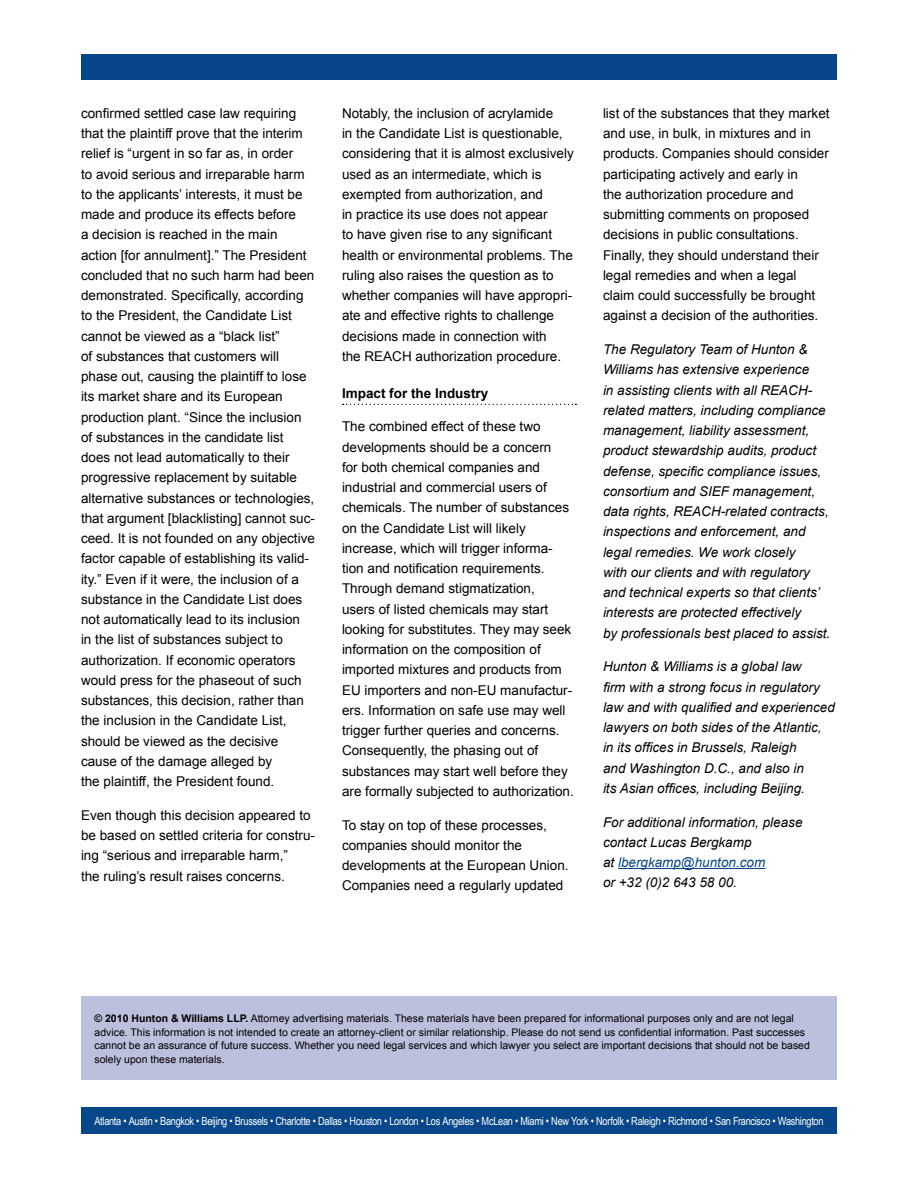
<style>
.page{position:relative;width:918px;height:1188px;background:#fff}
.page>*{position:absolute;margin:0;border:0;box-sizing:border-box;transform-origin:0 0}
.body_text{font:13.5px/20.2px "Arial";color:#000}
.footnote{font:13.5px/20.2px "Arial";color:#000}
.body_text-2{font:italic 13.5px/20.2px "Arial";color:#000}
.Header_2_with_dots{font:700 13.5px "Arial";color:#000}
.t1{font:11.25px "Arial Narrow";letter-spacing:-.025em;color:#fff}
.disclaimer{font:10.5px/13.5px "Arial";color:#000}
.s1{color:#074688}
.s2{font-weight:700}
</style>
<div class="page">
<div style="left:81px;top:1107px;width:756px;height:26px;background:#074688"></div>
<div style="left:81px;top:54px;width:756px;height:26px;background:#074688"></div>
<div style="left:81px;top:997px;width:756px;height:83px;background:#bbc0dd"></div>
<svg style="left:343px;top:404px;width:233px;height:1px"></svg>
<hr style="left:618px;top:868px;width:147px;height:1px;background:#074688">
<p class="footnote" style="left:81px;top:103px;width:235px">confirmed settled case law requiring that the plaintiff prove that the interim relief is “urgent in so far as, in order<br>to avoid serious and irreparable harm to the applicants’ interests, it must be made and produce its effects before<br>a decision is reached in the main action [for annulment].” The President concluded that no such harm had been demonstrated. Specifically, according to the President, the Candidate List cannot be viewed as a “black list”<br>of substances that customers will phase out, causing the plaintiff to lose its market share and its European production plant. “Since the inclusion of substances in the candidate list does not lead automatically to their progressive replacement by suitable alternative substances or technologies, that argument [blacklisting] cannot suc&shy;ceed. It is not founded on any objective factor capable of establishing its valid&shy;ity.” Even if it were, the inclusion of a substance in the Candidate List does not automatically lead to its inclusion<br>in the list of substances subject to authorization. If economic operators would press for the phaseout of such substances, this decision, rather than the inclusion in the Candidate List, should be viewed as the decisive cause of the damage alleged by<br>the plaintiff, the President found.</p>
<p class="body_text" style="left:81px;top:805px;width:235px">Even though this decision appeared to be based on settled criteria for constru&shy;ing “serious and irreparable harm,”<br>the ruling’s result raises concerns.</p>
<p class="body_text" style="left:342px;top:103px;width:233px">Notably, the inclusion of acrylamide<br>in the Candidate List is questionable, considering that it is almost exclusively used as an intermediate, which is exempted from authorization, and<br>in practice its use does not appear<br>to have given rise to any significant health or environmental problems. The ruling also raises the question as to whether companies will have appropri&shy;ate and effective rights to challenge decisions made in connection with<br>the REACH authorization procedure.</p>
<p class="Header_2_with_dots" style="left:342px;top:384px;width:148px">Impact for the Industry</p>
<p class="body_text" style="left:342px;top:417px;width:233px">The combined effect of these two developments should be a concern<br>for both chemical companies and industrial and commercial users of chemicals. The number of substances on the Candidate List will likely increase, which will trigger informa&shy;tion and notification requirements.<br>Through demand stigmatization,<br>users of listed chemicals may start looking for substitutes. They may seek information on the composition of imported mixtures and products from EU importers and non-EU manufactur&shy;ers. Information on safe use may well trigger further queries and concerns.<br>Consequently, the phasing out of substances may start well before they are formally subjected to authorization.</p>
<p class="body_text" style="left:342px;top:815px;width:228px">To stay on top of these processes, companies should monitor the developments at the European Union.<br>Companies need a regularly updated</p>
<p class="body_text" style="left:603px;top:103px;width:228px">list of the substances that they market and use, in bulk, in mixtures and in products. Companies should consider participating actively and early in<br>the authorization procedure and submitting comments on proposed decisions in public consultations.<br>Finally, they should understand their legal remedies and when a legal claim could successfully be brought against a decision of the authorities.</p>
<p class="body_text-2" style="left:603px;top:339px;width:229px">The Regulatory Team of Hunton &amp; Williams has extensive experience<br>in assisting clients with all REACH&shy;related matters, including compliance management, liability assessment, product stewardship audits, product defense, specific compliance issues, consortium and SIEF management, data rights, REACH-related contracts, inspections and enforcement, and legal remedies. We work closely<br>with our clients and with regulatory and technical experts so that clients’ interests are protected effectively<br>by professionals best placed to assist.</p>
<p class="body_text-2" style="left:603px;top:657px;width:233px">Hunton &amp; Williams is a global law<br>firm with a strong focus in regulatory law and with qualified and experienced lawyers on both sides of the Atlantic, in its offices in Brussels, Raleigh<br>and Washington D.C., and also in<br>its Asian offices, including Beijing.</p>
<p class="body_text-2" style="left:603px;top:812px;width:201px">For additional information, please contact Lucas Bergkamp<br>at <span class="s1">lbergkamp@hunton.com<br></span>or +32 (0)2 643 58 00.</p>
<p class="disclaimer" style="left:94px;top:1012px;width:717px"><span class="s2">© 2010 Hunton &amp; Williams LLP.</span> Attorney advertising materials. These materials have been prepared for informational purposes only and are not legal advice. This information is not intended to create an attorney-client or similar relationship. Please do not send us confidential information. Past successes cannot be an assurance of future success. Whether you need legal services and which lawyer you select are important decisions that should not be based solely upon these materials.</p>
<p class="t1" style="left:94px;top:1112px;width:731px">Atlanta • Austin • Bangkok • Beijing • Brussels • Charlotte • Dallas • Houston • London • Los Angeles • McLean • Miami • New York • Norfolk • Raleigh • Richmond • San Francisco • Washington</p>
</div>
